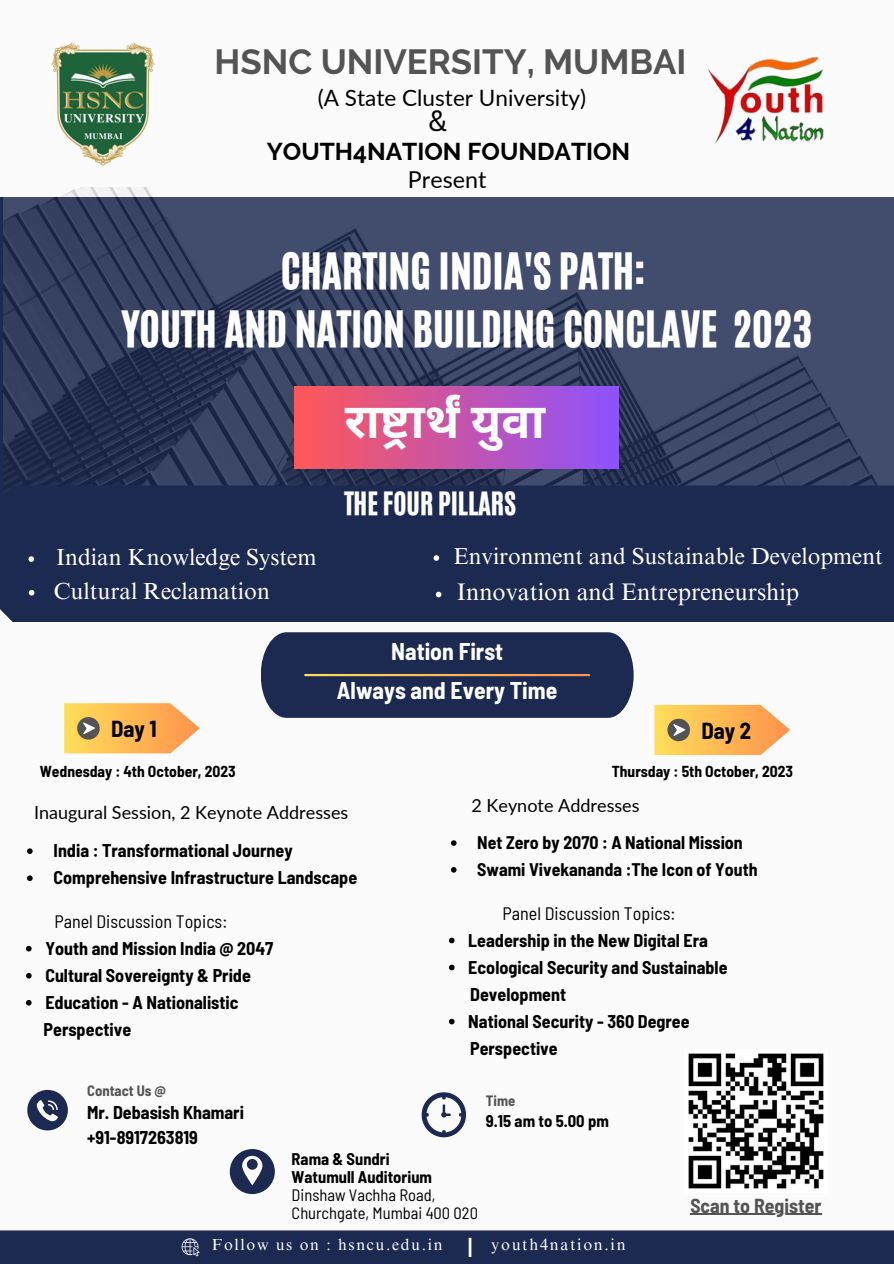
<style>
.page{position:relative;width:894px;height:1264px;background:#fff}
.page>*{position:absolute;margin:0;border:0;box-sizing:border-box;transform-origin:0 0}
.t1{font:700 48.45px "Noto Sans Devanagari";color:#fff}
.t2{font:42.15px "CA Generated";color:#fff}
.t3{font:700 34.8px "Raleway";color:#545454}
.t4{font:28.5px "Canva Sans";color:#000}
.t5{font:27px "CA Generated";color:#fff}
.t6{font:26.7px "Lato";color:#fff}
.t7{font:700 24.45px "Raleway";color:#000}
.t8{font:24px "Times NRMT Pro";color:#fff}
.t9{font:700 semi-condensed 23.7px "Barlow";color:#fff}
.t10{font:23.25px "Times NRMT Pro";color:#fff}
.t11{font:23.25px "Lato";color:#000}
.t12{font:23.1px "Times NRMT Pro";color:#fff}
.t13{font:700 semi-condensed 22.65px "Barlow";color:#000}
.t14{font:22.5px "Lato";color:#000}
.t15{font:700 semi-condensed 19.8px "Barlow";color:#545454}
.t16{font:700 semi-condensed 18px "Barlow";color:#000}
.t17{font:18px "Lato";color:#000}
.t18{font:semi-condensed 18px "Barlow";color:#000}
.t19{font:700 semi-condensed 17.85px "Barlow";color:#000}
.t20{font:700 semi-condensed 16.5px "Barlow";color:#000}
.t21{font:semi-condensed 16.5px "Barlow";color:#000}
.t22{font:16.2px "Times NRMT Pro";letter-spacing:.105em;color:#fff}
.t23{font:15.9px "Times NRMT Pro";letter-spacing:.105em;color:#fff}
.t24{font:700 semi-condensed 15.45px "Barlow";color:#000}
.t25{font:700 semi-condensed 14.7px "Barlow";color:#545454}
</style>
<div class="page">
<div style="left:0;top:0;width:893px;height:1263px;background:#fbfbfb"></div>
<img style="left:3px;top:188px;width:890px;height:297px">
<img style="left:52px;top:43px;width:102px;height:122px">
<svg style="left:230px;top:1149px;width:45px;height:45px"></svg>
<div style="left:0;top:485px;width:893px;height:137px;background:#1c2950"></div>
<svg style="left:261px;top:632px;width:372px;height:86px;background:#233055"></svg>
<div style="left:294px;top:386px;width:324px;height:82px;background:linear-gradient(to right,#ff5756,#8d52fd)"></div>
<svg style="left:421px;top:1092px;width:45px;height:45px"></svg>
<svg style="left:27px;top:1089px;width:41px;height:41px"></svg>
<img style="left:708px;top:56px;width:116px;height:88px">
<svg style="left:64px;top:703px;width:136px;height:50px;background:#f6bd68"></svg>
<svg style="left:654px;top:705px;width:135px;height:50px;background:#f5bc66"></svg>
<hr style="left:305px;top:674px;width:284px;height:2px;background:#fff">
<img style="left:688px;top:1053px;width:136px;height:136px">
<div style="left:0;top:1230px;width:893px;height:33px;background:#1c2950"></div>
<hr style="left:690px;top:1213px;width:131px;height:1px;background:#545454">
<svg style="left:28px;top:556px;width:6px;height:6px"></svg>
<svg style="left:433px;top:555px;width:6px;height:6px"></svg>
<svg style="left:29px;top:590px;width:5px;height:5px"></svg>
<svg style="left:435px;top:591px;width:6px;height:6px"></svg>
<svg style="left:26px;top:945px;width:6px;height:6px"></svg>
<svg style="left:26px;top:972px;width:6px;height:6px"></svg>
<svg style="left:26px;top:1000px;width:6px;height:5px"></svg>
<svg style="left:449px;top:937px;width:5px;height:6px"></svg>
<svg style="left:449px;top:964px;width:5px;height:6px"></svg>
<svg style="left:449px;top:1018px;width:5px;height:6px"></svg>
<svg style="left:27px;top:848px;width:6px;height:6px"></svg>
<svg style="left:27px;top:875px;width:6px;height:6px"></svg>
<svg style="left:451px;top:840px;width:5px;height:5px"></svg>
<svg style="left:451px;top:867px;width:5px;height:5px"></svg>
<p class="t3" style="left:214px;top:41px;width:473px">HSNC UNIVERSITY, MUMBAI</p>
<p class="t14" style="left:318px;top:84px;width:269px">(A State Cluster University)</p>
<p class="t4" style="left:428px;top:101px;width:20px">&amp;</p>
<p class="t7" style="left:267px;top:137px;width:365px">YOUTH4NATION FOUNDATION</p>
<p class="t11" style="left:408px;top:165px;width:80px">Present</p>
<p class="t2" style="left:281px;top:240px;width:366px">CHARTING INDIA'S PATH:</p>
<p class="t2" style="left:122px;top:299px;width:691px">YOUTH AND NATION BUILDING CONCLAVE 2023</p>
<p class="t1" style="left:344px;top:395px;width:173px">राष्ट्रा र्थं युवा</p>
<p class="t5" style="left:344px;top:484px;width:173px">THE FOUR PILLARS</p>
<p class="t10" style="left:56px;top:548px;width:262px">Indian Knowledge System</p>
<p class="t12" style="left:453px;top:547px;width:431px">Environment and Sustainable Development</p>
<p class="t10" style="left:54px;top:582px;width:217px">Cultural Reclamation</p>
<p class="t8" style="left:457px;top:582px;width:343px">Innovation and Entrepreneurship</p>
<p class="t9" style="left:391px;top:636px;width:113px">Nation First</p>
<p class="t9" style="left:337px;top:675px;width:222px">Always and Every Time</p>
<p class="t13" style="left:111px;top:714px;width:47px">Day 1</p>
<p class="t13" style="left:701px;top:716px;width:51px">Day 2</p>
<p class="t24" style="left:40px;top:762px;width:197px">Wednesday : 4th October, 2023</p>
<p class="t24" style="left:611px;top:762px;width:183px">Thursday : 5th October, 2023</p>
<p class="t17" style="left:34px;top:801px;width:316px">Inaugural Session, 2 Keynote Addresses</p>
<p class="t17" style="left:471px;top:794px;width:169px">2 Keynote Addresses</p>
<p class="t16" style="left:54px;top:839px;width:240px">India : Transformational Journey</p>
<p class="t16" style="left:54px;top:866px;width:305px">Comprehensive Infrastructure Landscape</p>
<p class="t18" style="left:54px;top:909px;width:174px">Panel Discussion Topics:</p>
<p class="t16" style="left:45px;top:936px;width:229px">Youth and Mission India @ 2047</p>
<p class="t16" style="left:45px;top:963px;width:207px">Cultural Sovereignty &amp; Pride</p>
<p class="t16" style="left:45px;top:990px;width:195px">Education - A Nationalistic</p>
<p class="t16" style="left:44px;top:1017px;width:89px">Perspective</p>
<p class="t25" style="left:87px;top:1080px;width:80px">Contact Us @</p>
<p class="t16" style="left:87px;top:1101px;width:158px">Mr. Debasish Khamari</p>
<p class="t16" style="left:87px;top:1126px;width:112px">+91-8917263819</p>
<p class="t19" style="left:477px;top:831px;width:267px">Net Zero by 2070 : A National Mission</p>
<p class="t19" style="left:477px;top:858px;width:282px">Swami Vivekananda :The Icon of Youth</p>
<p class="t18" style="left:502px;top:901px;width:174px">Panel Discussion Topics:</p>
<p class="t16" style="left:468px;top:928px;width:241px">Leadership in the New Digital Era</p>
<p class="t16" style="left:468px;top:955px;width:261px">Ecological Security and Sustainable</p>
<p class="t16" style="left:468px;top:1009px;width:223px">National Security - 360 Degree</p>
<p class="t16" style="left:470px;top:982px;width:97px">Development</p>
<p class="t16" style="left:470px;top:1036px;width:89px">Perspective</p>
<p class="t25" style="left:485px;top:1091px;width:31px">Time</p>
<p class="t20" style="left:485px;top:1110px;width:124px">9.15 am to 5.00 pm</p>
<p class="t20" style="left:291px;top:1148px;width:99px">Rama &amp; Sundri</p>
<p class="t20" style="left:291px;top:1166px;width:142px">Watumull Auditorium</p>
<p class="t21" style="left:291px;top:1184px;width:145px">Dinshaw Vachha Road,</p>
<p class="t21" style="left:291px;top:1202px;width:188px">Churchgate, Mumbai 400 020</p>
<p class="t6" style="left:466px;top:1230px;width:9px">I</p>
<p class="t23" style="left:212px;top:1238px;width:232px">Follow us on : hsncu.edu.in</p>
<p class="t22" style="left:491px;top:1238px;width:136px">youth4nation.in</p>
<p class="t15" style="left:690px;top:1192px;width:133px">Scan to Register</p>
</div>
